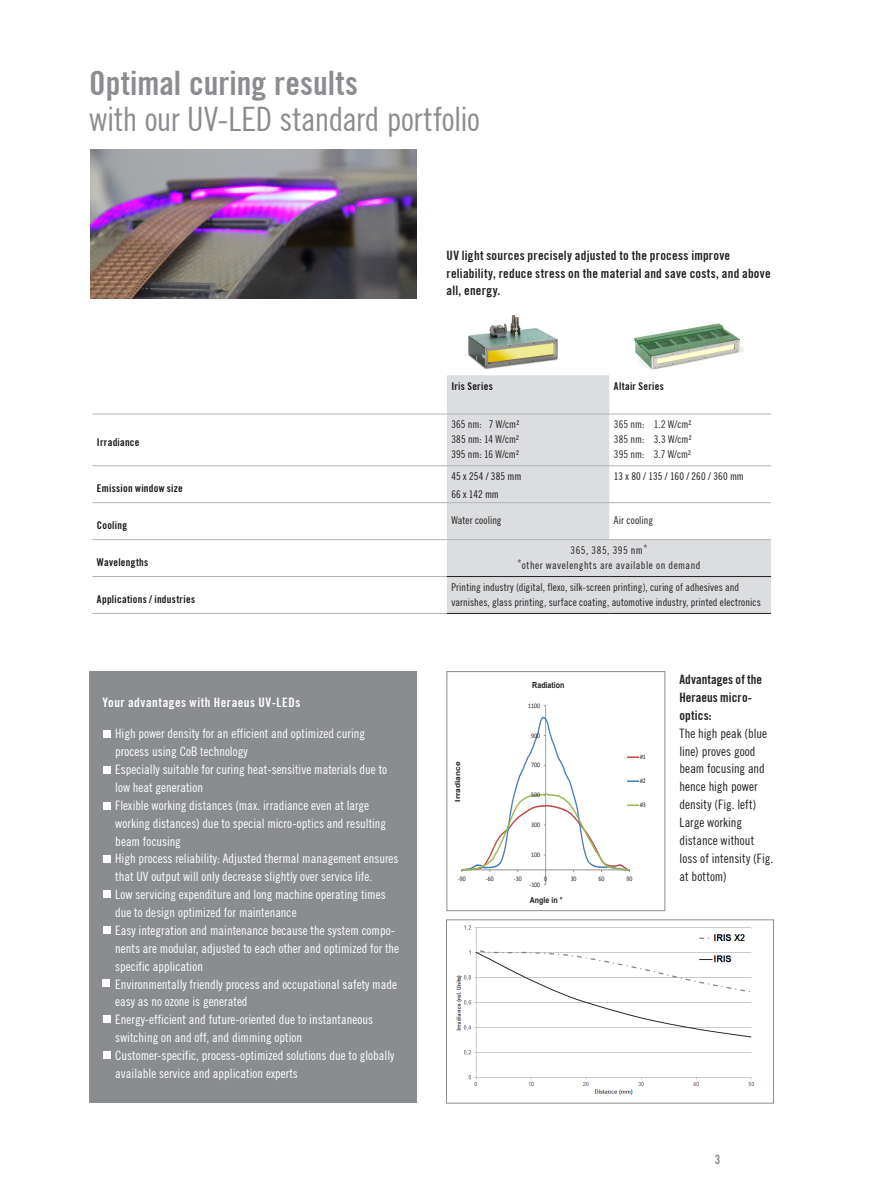
<style>
.page{position:relative;width:893px;height:1191px;background:#fff}
.page>*{position:absolute;margin:0;border:0;box-sizing:border-box;transform-origin:0 0}
.HER_brs_subheadline{font:33px "Trade Gothic Cond Eighteen";letter-spacing:-.015em;color:#8a8c8f}
.HER_brs_headline{font:33px "Trade Gothic Bold Cond Twenty";color:#8a8c8f}
.HER_brs_legend_BU_bo{font:12.75px/17.9px "Trade Gothic Cond Eighteen";color:#fff}
.HER_brs_copy{font:12.75px/17.9px "Trade Gothic Cond Eighteen";color:#fff}
.HER_brs_legend_BU_bo-2{font:12.75px/17.9px "Trade Gothic Cond Eighteen";color:#231f20}
.HER_brs_legend_BU_bo-3{font:12.75px/17.9px "Trade Gothic Bold Cond Twenty";letter-spacing:.02em;color:#231f20}
.HER_chart_headline{font:12.75px "Trade Gothic Bold Cond Twenty";letter-spacing:.045em;color:#fff}
.HER_brs_footnote_Fuß{font:12.75px "Trade Gothic Bold Cond Twenty";color:#8a8c8f}
.Tabellentext{font:10.5px/15px "Trade Gothic Cond Eighteen";letter-spacing:.01em;color:#231f20}
.Tabellentext_Auszeic{font:10.5px "Trade Gothic Bold Cond Twenty";letter-spacing:.025em;color:#17151a}
.Tabellentext-2{font:10.5px "Trade Gothic Cond Eighteen";letter-spacing:.01em;color:#17151a}
.Tabellentext-3{font:10.5px "Trade Gothic Cond Eighteen";letter-spacing:.045em;color:#231f20}
.Tabellentext-4{font:10.5px "Trade Gothic Cond Eighteen";letter-spacing:.05em;color:#231f20}
.t1{font:700 8.4px "Arial";color:#231f20;scale:.84 1}
.t2{font:700 7.05px "Arial";color:#231f20;scale:1.18 1}
.t3{font:6.9px "Calibri";color:#231f20;scale:.84 1}
.s1{font-style:inherit}
.s2{font-family:"Trade Gothic Bold Cond Twenty"}
</style>
<div class="page">
<img style="left:90px;top:150px;width:327px;height:149px">
<img style="left:467px;top:315px;width:91px;height:55px">
<img style="left:634px;top:323px;width:109px;height:47px">
<div style="left:447px;top:375px;width:324px;height:238px;background:#dcdddf"></div>
<svg style="left:609px;top:375px;width:162px;height:164px"></svg>
<hr style="left:92px;top:413px;width:355px;height:1px;background:#b2b3b7">
<hr style="left:447px;top:413px;width:162px;height:1px;background:#b2b3b7">
<hr style="left:609px;top:413px;width:162px;height:1px;background:#b2b3b7">
<hr style="left:92px;top:465px;width:355px;height:1px;background:#b2b3b7">
<hr style="left:447px;top:465px;width:162px;height:1px;background:#b2b3b7">
<hr style="left:609px;top:465px;width:162px;height:1px;background:#b2b3b7">
<hr style="left:92px;top:502px;width:355px;height:1px;background:#b2b3b7">
<hr style="left:447px;top:502px;width:162px;height:1px;background:#b2b3b7">
<hr style="left:609px;top:502px;width:162px;height:1px;background:#b2b3b7">
<hr style="left:92px;top:539px;width:355px;height:1px;background:#b2b3b7">
<hr style="left:447px;top:539px;width:162px;height:1px;background:#b2b3b7">
<hr style="left:609px;top:539px;width:162px;height:1px;background:#b2b3b7">
<hr style="left:92px;top:576px;width:355px;height:1px;background:#b2b3b7">
<hr style="left:92px;top:613px;width:355px;height:1px;background:#b2b3b7">
<hr style="left:447px;top:576px;width:162px;height:1px;background:#231f20">
<hr style="left:609px;top:576px;width:162px;height:1px;background:#231f20">
<hr style="left:447px;top:613px;width:162px;height:1px;background:#231f20">
<hr style="left:609px;top:613px;width:162px;height:1px;background:#231f20">
<div style="left:89px;top:671px;width:328px;height:431px;background:#8a8c8f"></div>
<div style="left:103px;top:730px;width:7px;height:7px;background:#fff"></div>
<div style="left:103px;top:802px;width:7px;height:7px;background:#fff"></div>
<div style="left:103px;top:855px;width:7px;height:8px;background:#fff"></div>
<div style="left:103px;top:926px;width:7px;height:7px;background:#fff"></div>
<div style="left:103px;top:890px;width:7px;height:8px;background:#fff"></div>
<div style="left:103px;top:766px;width:7px;height:8px;background:#fff"></div>
<div style="left:103px;top:979px;width:7px;height:7px;background:#fff"></div>
<div style="left:104px;top:1015px;width:7px;height:8px;background:#fff"></div>
<div style="left:103px;top:1051px;width:7px;height:8px;background:#fff"></div>
<svg style="left:461px;top:705px;width:179px;height:181px"></svg>
<div style="left:446px;top:671px;width:219px;height:240px;border:1px solid #8a8c8f"></div>
<img style="left:456px;top:925px;width:299px;height:170px">
<div style="left:446px;top:919px;width:328px;height:184px;border:1px solid #8a8c8f"></div>
<p class="HER_brs_headline" style="left:89px;top:63px;width:270px">Optimal curing results</p>
<p class="HER_brs_subheadline" style="left:89px;top:100px;width:392px">with our UV-LED standard portfolio</p>
<p class="HER_brs_legend_BU_bo-3" style="left:446px;top:246px;width:326px">UV light sources precisely adjusted to the process improve reliability, reduce stress on the material and save costs, and above all, energy.</p>
<p class="Tabellentext_Auszeic" style="left:97px;top:436px;width:44px">Irradiance</p>
<p class="Tabellentext_Auszeic" style="left:97px;top:482px;width:88px">Emission window size</p>
<p class="Tabellentext_Auszeic" style="left:97px;top:519px;width:32px">Cooling</p>
<p class="Tabellentext_Auszeic" style="left:97px;top:556px;width:53px">Wavelengths</p>
<p class="Tabellentext_Auszeic" style="left:97px;top:593px;width:100px">Applications / industries</p>
<p class="HER_chart_headline" style="left:102px;top:694px;width:199px">Your advantages with Heraeus UV-LEDs</p>
<p class="HER_brs_copy" style="left:115px;top:725px;width:251px">High power density for an efficient and optimized curing process using CoB technology</p>
<p class="HER_brs_copy" style="left:115px;top:760px;width:273px">Especially suitable for curing heat-sensitive materials due to low heat generation</p>
<p class="HER_brs_copy" style="left:115px;top:796px;width:272px">Flexible working distances (max. irradiance even at large working distances) due to special micro-optics and resulting beam focusing</p>
<p class="HER_brs_copy" style="left:115px;top:850px;width:285px">High process reliability: Adjusted thermal management ensures that UV output will only decrease slightly over service life.</p>
<p class="HER_brs_legend_BU_bo" style="left:115px;top:885px;width:272px">Low servicing expenditure and long machine operating times due to design optimized for maintenance</p>
<p class="HER_brs_legend_BU_bo" style="left:115px;top:921px;width:285px">Easy integration and maintenance because the system compo&shy;nents are modular, adjusted to each other and optimized for the specific application</p>
<p class="HER_brs_legend_BU_bo" style="left:115px;top:975px;width:283px">Environmentally friendly process and occupational safety made easy as no ozone is generated</p>
<p class="HER_brs_legend_BU_bo" style="left:115px;top:1010px;width:259px">Energy-efficient and future-oriented due to instantaneous switching on and off, and dimming option</p>
<p class="HER_brs_legend_BU_bo" style="left:115px;top:1046px;width:281px">Customer-specific, process-optimized solutions due to globally available service and application experts</p>
<p class="Tabellentext_Auszeic" style="left:451px;top:380px;width:43px">Iris Series</p>
<p class="Tabellentext_Auszeic" style="left:614px;top:380px;width:51px">Altair Series</p>
<p class="Tabellentext" style="left:451px;top:417px;width:69px">365 nm: 7 W/cm²</p>
<p class="Tabellentext" style="left:451px;top:432px;width:69px">385 nm: 14 W/cm²</p>
<p class="Tabellentext" style="left:451px;top:447px;width:69px">395 nm: 16 W/cm²</p>
<p class="Tabellentext-2" style="left:451px;top:470px;width:72px">45 x 254 / 385 mm</p>
<p class="Tabellentext-2" style="left:451px;top:488px;width:49px">66 x 142 mm</p>
<p class="Tabellentext" style="left:614px;top:417px;width:79px">365 nm: 1.2 W/cm²</p>
<p class="Tabellentext" style="left:614px;top:432px;width:79px">385 nm: 3.3 W/cm²</p>
<p class="Tabellentext" style="left:614px;top:447px;width:79px">395 nm: 3.7 W/cm²</p>
<p class="Tabellentext-2" style="left:614px;top:470px;width:131px">13 x 80 / 135 / 160 / 260 / 360 mm</p>
<p class="Tabellentext" style="left:451px;top:512px;width:52px">Water cooling</p>
<p class="Tabellentext" style="left:614px;top:512px;width:41px">Air cooling</p>
<p class="Tabellentext-4" style="left:570px;top:544px;width:78px">365, 385, 395 nm<sup>*</sup></p>
<p class="Tabellentext-3" style="left:517px;top:559px;width:185px"><sup>*</sup>other wavelenghts are available on demand</p>
<p class="Tabellentext" style="left:451px;top:579px;width:311px">Printing industry (digital, flexo, silk-screen printing), curing of adhesives and varnishes, glass printing, surface coating, automotive industry, printed electronics</p>
<p class="t1" style="left:532px;top:679px;width:40px">Radiation</p>
<p class="t3" style="left:528px;top:701px;width:16px">1100</p>
<p class="t2" style="left:453px;top:801px;width:35px;rotate:-90deg">Irradiance</p>
<p class="t3" style="left:531px;top:731px;width:12px">900</p>
<p class="t3" style="left:531px;top:761px;width:12px">700</p>
<p class="t3" style="left:531px;top:790px;width:12px">500</p>
<p class="t3" style="left:531px;top:820px;width:12px">300</p>
<p class="t3" style="left:531px;top:850px;width:12px">100</p>
<p class="t3" style="left:640px;top:752px;width:9px">#1</p>
<p class="t3" style="left:640px;top:776px;width:9px">#2</p>
<p class="t3" style="left:640px;top:800px;width:9px">#3</p>
<p class="t3" style="left:458px;top:874px;width:11px">-90</p>
<p class="t3" style="left:486px;top:874px;width:11px">-60</p>
<p class="t3" style="left:514px;top:874px;width:11px">-30</p>
<p class="t3" style="left:544px;top:874px;width:5px">0</p>
<p class="t3" style="left:571px;top:874px;width:9px">30</p>
<p class="t3" style="left:599px;top:874px;width:9px">60</p>
<p class="t3" style="left:627px;top:874px;width:9px">90</p>
<p class="t3" style="left:529px;top:880px;width:14px">-100</p>
<p class="t1" style="left:530px;top:894px;width:40px">Angle in <span class="s1">°</span></p>
<p class="HER_brs_legend_BU_bo-2" style="left:679px;top:670px;width:95px"><span class="s2">Advantages of the<br>Heraeus micro&shy;optics:<br></span>The high peak (blue line) proves good beam focusing and hence high power density (Fig. left)<br>Large working distance without loss of intensity (Fig. at bottom)</p>
<p class="HER_brs_footnote_Fuß" style="left:715px;top:1152px;width:7px">3</p>
</div>
